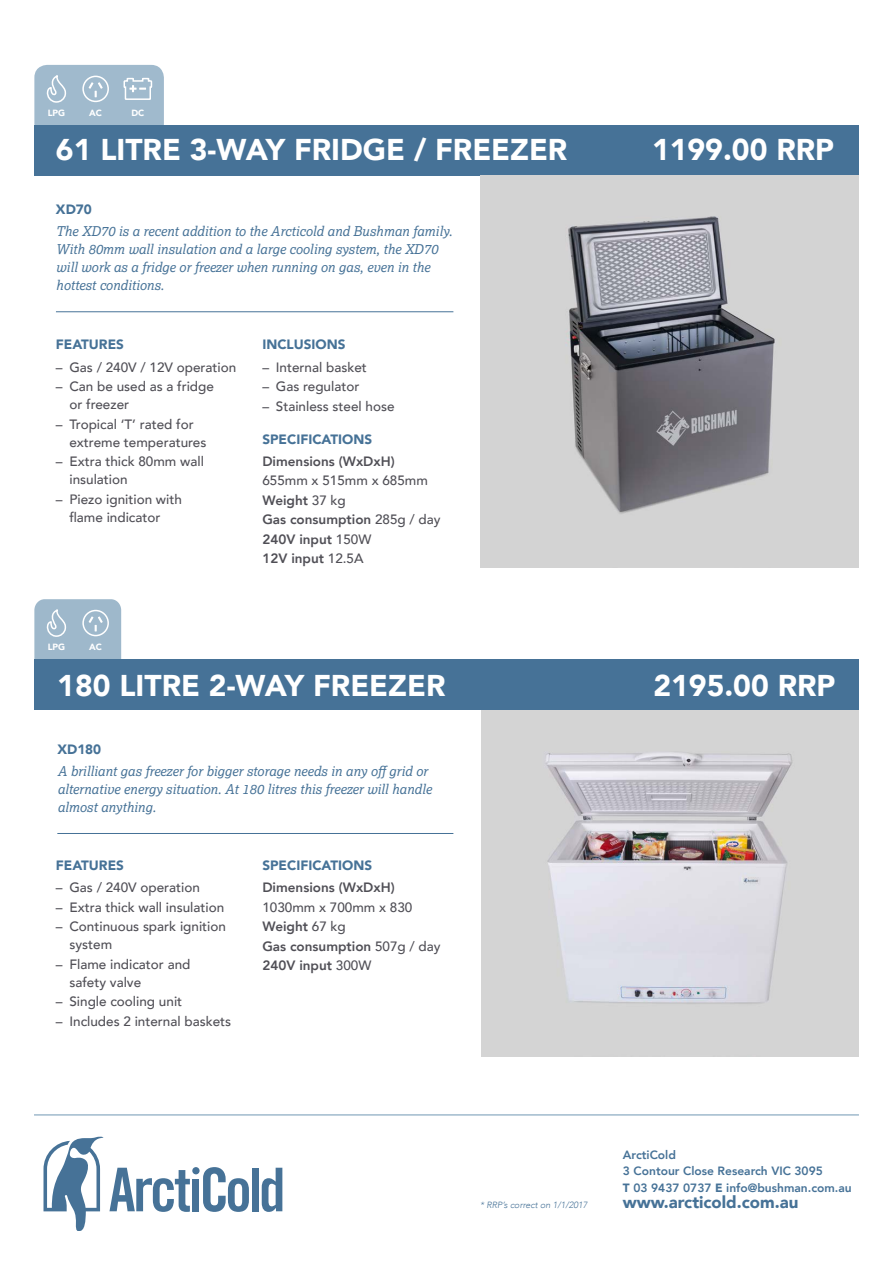
<style>
.page{position:relative;width:893px;height:1263px;background:#fff}
.page>*{position:absolute;margin:0;border:0;box-sizing:border-box;transform-origin:0 0}
.t1{font:900 30px "Avenir";color:#fff}
.t2{font:900 16.8px "Avenir";color:#467297}
.t3{font:500 13.5px/19.5px "Avenir";color:#504f56}
.t4{font:italic 13.5px/18px "Lexia";color:#467297}
.t5{font:900 13.5px "Avenir";color:#467297}
.t6{font:800 13.5px "Avenir";color:#504f56}
.t7{font:800 12px/16.5px "Avenir";color:#467297}
.t8{font:italic 300 9px "Avenir";color:#467297}
.t9{font:900 9px "Avenir";color:#fff}
.s1{font-weight:800}
.s2{font-weight:900}
</style>
<div class="page">
<div style="left:34px;top:599px;width:87px;height:71px;background:#9eb8cb;border-radius:11px"></div>
<div style="left:34px;top:65px;width:130px;height:71px;background:#a0bacd;border-radius:13px"></div>
<svg style="left:47px;top:75px;width:20px;height:28px"></svg>
<svg style="left:47px;top:609px;width:20px;height:28px"></svg>
<div style="left:82px;top:76px;width:27px;height:26px;border:2px solid #fff;border-radius:50%"></div>
<svg style="left:89px;top:82px;width:14px;height:15px"></svg>
<div style="left:82px;top:610px;width:27px;height:26px;border:2px solid #fff;border-radius:50%"></div>
<svg style="left:89px;top:616px;width:14px;height:15px"></svg>
<svg style="left:123px;top:77px;width:30px;height:23px"></svg>
<div style="left:34px;top:125px;width:825px;height:50px;background:#467297"></div>
<div style="left:34px;top:659px;width:825px;height:51px;background:#467297"></div>
<img style="left:481px;top:710px;width:378px;height:347px">
<img style="left:481px;top:175px;width:378px;height:393px">
<hr style="left:56px;top:311px;width:397px;height:1px;background:#467297">
<hr style="left:57px;top:833px;width:396px;height:1px;background:#467297">
<hr style="left:34px;top:1114px;width:825px;height:2px;background:#a0bacd">
<svg style="left:109px;top:1168px;width:81px;height:44px"></svg>
<div style="left:193px;top:1179px;width:6px;height:32px;background:#467297"></div>
<svg style="left:203px;top:1167px;width:46px;height:45px"></svg>
<div style="left:252px;top:1168px;width:7px;height:43px;background:#467297"></div>
<svg style="left:262px;top:1168px;width:20px;height:44px"></svg>
<div style="left:192px;top:1167px;width:8px;height:7px;background:#467297;border-radius:50%"></div>
<svg style="left:44px;top:1136px;width:59px;height:95px"></svg>
<p class="t9" style="left:48px;top:105px;width:19px">LPG</p>
<p class="t9" style="left:131px;top:105px;width:14px">DC</p>
<h1 class="t1" style="left:56px;top:124px;width:513px">61 LITRE 3-WAY FRIDGE / FREEZER</h1>
<h1 class="t1" style="left:652px;top:124px;width:184px">1199.00 RRP</h1>
<p class="t9" style="left:89px;top:105px;width:14px">AC</p>
<p class="t5" style="left:56px;top:198px;width:37px">XD70</p>
<p class="t4" style="left:56px;top:222px;width:398px">The XD70 is a recent addition to the Arcticold and Bushman family.<br>With 80mm wall insulation and a large cooling system, the XD70 will work as a fridge or freezer when running on gas, even in the hottest conditions.</p>
<p class="t5" style="left:56px;top:333px;width:70px">FEATURES</p>
<p class="t3" style="left:56px;top:356px;width:182px">– Gas / 240V / 12V operation</p>
<p class="t3" style="left:69px;top:377px;width:146px;line-height:18px;text-indent:-13px">– Can be used as a fridge or freezer</p>
<p class="t3" style="left:69px;top:414px;width:139px;line-height:18px;text-indent:-13px">– Tropical ‘T’ rated for extreme temperatures</p>
<p class="t3" style="left:69px;top:452px;width:136px;line-height:18px;text-indent:-13px">– Extra thick 80mm wall insulation</p>
<p class="t3" style="left:56px;top:489px;width:128px;line-height:18px;text-align:center">– Piezo ignition with flame indicator</p>
<p class="t5" style="left:262px;top:333px;width:85px">INCLUSIONS</p>
<p class="t3" style="left:262px;top:356px;width:106px">– Internal basket</p>
<p class="t3" style="left:262px;top:376px;width:99px">– Gas regulator</p>
<p class="t3" style="left:262px;top:395px;width:134px">– Stainless steel hose</p>
<p class="t5" style="left:262px;top:427px;width:111px">SPECIFICATIONS</p>
<p class="t6" style="left:262px;top:451px;width:134px">Dimensions (WxDxH)</p>
<p class="t3" style="left:262px;top:470px;width:180px">655mm x 515mm x 685mm<br><span class="s1">Weight</span> 37 kg<br><span class="s1">Gas consumption</span> 285g / day<br><span class="s1">240V input</span> 150W<br><span class="s1">12V input</span> 12.5A</p>
<p class="t9" style="left:48px;top:639px;width:19px">LPG</p>
<p class="t9" style="left:89px;top:639px;width:14px">AC</p>
<h1 class="t1" style="left:57px;top:659px;width:390px">180 LITRE 2-WAY FREEZER</h1>
<h1 class="t1" style="left:653px;top:659px;width:184px">2195.00 RRP</h1>
<p class="t5" style="left:57px;top:737px;width:45px">XD180</p>
<p class="t4" style="left:57px;top:762px;width:376px">A brilliant gas freezer for bigger storage needs in any off grid or alternative energy situation. At 180 litres this freezer will handle almost anything.</p>
<p class="t5" style="left:56px;top:853px;width:70px">FEATURES</p>
<p class="t3" style="left:56px;top:877px;width:146px">– Gas / 240V operation</p>
<p class="t3" style="left:56px;top:896px;width:170px">– Extra thick wall insulation</p>
<p class="t3" style="left:69px;top:917px;width:158px;line-height:18px;text-indent:-14px">– Continuous spark ignition system</p>
<p class="t3" style="left:69px;top:954px;width:123px;line-height:18px;text-indent:-14px">– Flame indicator and safety valve</p>
<p class="t3" style="left:56px;top:991px;width:128px">– Single cooling unit</p>
<p class="t3" style="left:56px;top:1010px;width:177px">– Includes 2 internal baskets</p>
<p class="t5" style="left:262px;top:853px;width:111px">SPECIFICATIONS</p>
<p class="t6" style="left:262px;top:877px;width:134px">Dimensions (WxDxH)</p>
<p class="t3" style="left:262px;top:896px;width:180px">1030mm x 700mm x 830<br><span class="s1">Weight</span> 67 kg<br><span class="s1">Gas consumption</span> 507g / day<br><span class="s1">240V input</span> 300W</p>
<p class="t7" style="left:623px;top:1146px;width:230px">ArctiCold<br>3 Contour Close Research VIC 3095<br><span class="s2">T</span> 03 9437 0737 <span class="s2">E</span> info@bushman.com.au</p>
<p class="t8" style="left:480px;top:1199px;width:109px">* RRP’s correct on 1/1/2017</p>
<p class="t2" style="left:623px;top:1188px;width:177px">www.arcticold.com.au</p>
</div>
